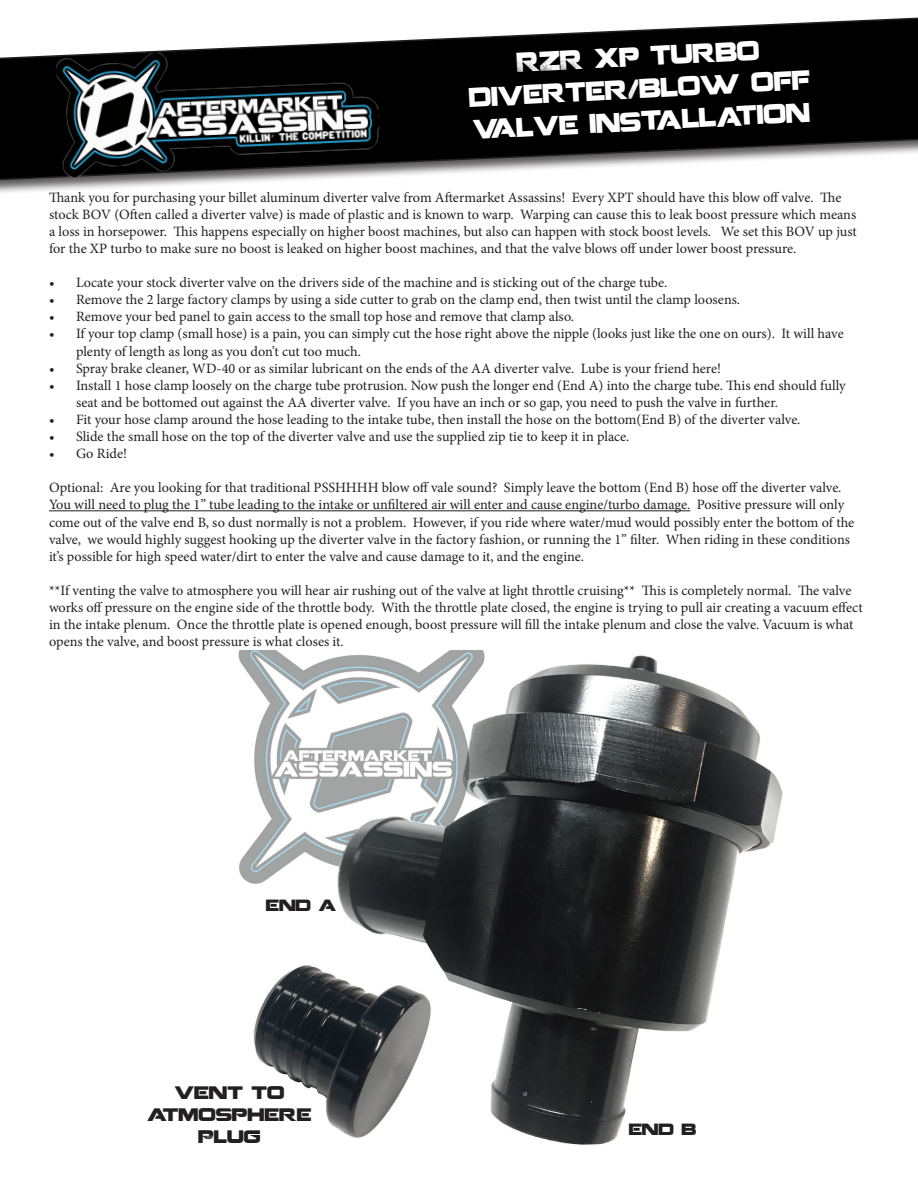
<style>
.page{position:relative;width:918px;height:1188px;background:#fff}
.page>*{position:absolute;margin:0;border:0;box-sizing:border-box;transform-origin:0 0}
.t1{font:27px/32.4px "Coalition";color:#fff;text-align:center;scale:.87 1}
.t2{font:18px/21.6px "Coalition";color:#231f20;text-align:center}
.t3{font:16.2px "Coalition";color:#231f20}
.t4{font:14.25px/17.1px "Minion Pro";letter-spacing:-.005em;color:#231f20}
</style>
<div class="page">
<div style="left:0;top:9px;width:918px;height:186px;background:#231f20;opacity:.75"></div>
<svg style="left:0;top:10px;width:918px;height:172px"></svg>
<img style="left:56px;top:43px;width:325px;height:135px">
<hr style="left:49px;top:510px;width:641px;height:1px;background:#231f20">
<img style="left:238px;top:650px;width:545px;height:495px">
<h1 class="t1" style="left:467px;top:47px;width:394px;rotate:-3deg">RZR XP TURBO<br>DIVERTER/BLOW OFF<br>VALVE INSTALLATION</h1>
<p class="t4" style="left:49px;top:189px;width:809px">Thank you for purchasing your billet aluminum diverter valve from Aftermarket Assassins! Every XPT should have this blow off valve. The stock BOV (Often called a diverter valve) is made of plastic and is known to warp. Warping can cause this to leak boost pressure which means a loss in horsepower. This happens especially on higher boost machines, but also can happen with stock boost levels. We set this BOV up just for the XP turbo to make sure no boost is leaked on higher boost machines, and that the valve blows off under lower boost pressure.</p>
<p class="t4" style="left:49px;top:274px;width:620px">• Locate your stock diverter valve on the drivers side of the machine and is sticking out of the charge tube.</p>
<p class="t4" style="left:49px;top:291px;width:693px">• Remove the 2 large factory clamps by using a side cutter to grab on the clamp end, then twist until the clamp loosens.</p>
<p class="t4" style="left:49px;top:308px;width:527px">• Remove your bed panel to gain access to the small top hose and remove that clamp also.</p>
<p class="t4" style="left:76px;top:325px;width:769px;text-indent:-27px">• If your top clamp (small hose) is a pain, you can simply cut the hose right above the nipple (looks just like the one on ours). It will have plenty of length as long as you don’t cut too much.</p>
<p class="t4" style="left:49px;top:360px;width:674px">• Spray brake cleaner, WD-40 or as similar lubricant on the ends of the AA diverter valve. Lube is your friend here!</p>
<p class="t4" style="left:76px;top:377px;width:771px;text-indent:-27px">• Install 1 hose clamp loosely on the charge tube protrusion. Now push the longer end (End A) into the charge tube. This end should fully seat and be bottomed out against the AA diverter valve. If you have an inch or so gap, you need to push the valve in further.</p>
<p class="t4" style="left:49px;top:411px;width:753px">• Fit your hose clamp around the hose leading to the intake tube, then install the hose on the bottom(End B) of the diverter valve.</p>
<p class="t4" style="left:49px;top:428px;width:582px">• Slide the small hose on the top of the diverter valve and use the supplied zip tie to keep it in place.</p>
<p class="t4" style="left:49px;top:445px;width:80px">• Go Ride!</p>
<p class="t4" style="left:49px;top:479px;width:807px">Optional: Are you looking for that traditional PSSHHHH blow off vale sound? Simply leave the bottom (End B) hose off the diverter valve.<br>You will need to plug the 1” tube leading to the intake or unfiltered air will enter and cause engine/turbo damage. Positive pressure will only come out of the valve end B, so dust normally is not a problem. However, if you ride where water/mud would possibly enter the bottom of the valve, we would highly suggest hooking up the diverter valve in the factory fashion, or running the 1” filter. When riding in these conditions it’s possible for high speed water/dirt to enter the valve and cause damage to it, and the engine.</p>
<p class="t4" style="left:49px;top:582px;width:815px">**If venting the valve to atmosphere you will hear air rushing out of the valve at light throttle cruising** This is completely normal. The valve works off pressure on the engine side of the throttle body. With the throttle plate closed, the engine is trying to pull air creating a vacuum effect in the intake plenum. Once the throttle plate is opened enough, boost pressure will fill the intake plenum and close the valve. Vacuum is what opens the valve, and boost pressure is what closes it.</p>
<p class="t3" style="left:266px;top:895px;width:72px">END A</p>
<p class="t2" style="left:148px;top:1081px;width:166px">VENT TO<br>ATMOSPHERE<br>PLUG</p>
<p class="t3" style="left:629px;top:1118px;width:69px">END B</p>
</div>
